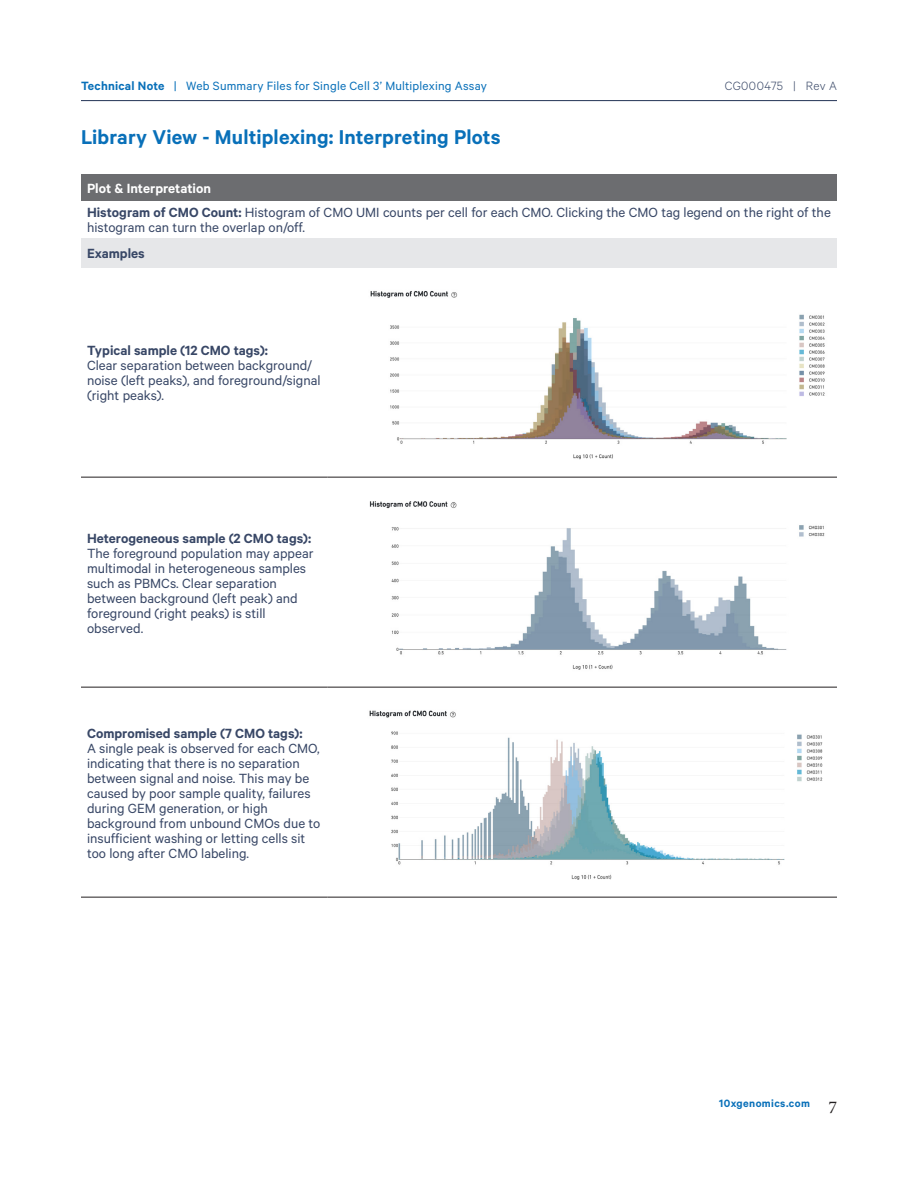
<style>
.page{position:relative;width:918px;height:1188px;background:#fff}
.page>*{position:absolute;margin:0;border:0;box-sizing:border-box;transform-origin:0 0}
.Section_Header{font:600 22.5px "Calibre";letter-spacing:.005em;color:#0970b9}
.t1{font:18px "Minion Pro";color:#231f20}
.Table_Body{font:15px/15px "Calibre";color:#384766}
.Table_header{font:600 15px "Calibre";color:#fff}
.Table_subheader{font:600 15px "Calibre";color:#384766}
.t2{font:13.5px "Calibre";letter-spacing:.015em;color:#0970b9}
.t3{font:300 13.5px "Calibre";letter-spacing:.025em;color:#384766}
.t4{font:600 12px "Calibre";letter-spacing:.035em;color:#0970b9}
.s1{font-weight:600}
</style>
<div class="page">
<hr style="left:81px;top:100px;width:756px;height:1px;background:#384766">
<div style="left:81px;top:174px;width:756px;height:27px;background:#6c6d70"></div>
<div style="left:81px;top:238px;width:756px;height:29px;background:#e6e7e9"></div>
<hr style="left:81px;top:477px;width:246px;height:1px;background:#231f20">
<hr style="left:327px;top:477px;width:510px;height:1px;background:#231f20">
<hr style="left:81px;top:687px;width:246px;height:1px;background:#231f20">
<hr style="left:327px;top:687px;width:510px;height:1px;background:#231f20">
<hr style="left:81px;top:897px;width:246px;height:1px;background:#231f20">
<hr style="left:327px;top:897px;width:510px;height:1px;background:#231f20">
<img style="left:370px;top:291px;width:455px;height:169px">
<img style="left:369px;top:501px;width:456px;height:169px">
<img style="left:369px;top:710px;width:454px;height:169px">
<p class="t2" style="left:81px;top:78px;width:408px"><span class="s1">Technical Note</span> | Web Summary Files for Single Cell 3’ Multiplexing Assay</p>
<p class="t3" style="left:725px;top:78px;width:114px">CG000475 | Rev A</p>
<p class="Section_Header" style="left:81px;top:124px;width:421px">Library View - Multiplexing: Interpreting Plots</p>
<p class="Table_header" style="left:87px;top:180px;width:125px">Plot &amp; Interpretation</p>
<p class="Table_Body" style="left:87px;top:204px;width:745px"><span class="s1">Histogram of CMO Count:</span> Histogram of CMO UMI counts per cell for each CMO. Clicking the CMO tag legend on the right of the histogram can turn the overlap on/off.</p>
<p class="Table_subheader" style="left:87px;top:245px;width:59px">Examples</p>
<p class="Table_Body" style="left:87px;top:343px;width:235px"><span class="s1">Typical sample (12 CMO tags):<br></span>Clear separation between background/ noise (left peaks), and foreground/signal (right peaks).</p>
<p class="Table_Body" style="left:87px;top:530px;width:228px"><span class="s1">Heterogeneous sample (2 CMO tags):<br></span>The foreground population may appear multimodal in heterogeneous samples such as PBMCs. Clear separation between background (left peak) and foreground (right peaks) is still observed.</p>
<p class="Table_Body" style="left:87px;top:725px;width:235px"><span class="s1">Compromised sample (7 CMO tags):<br></span>A single peak is observed for each CMO, indicating that there is no separation between signal and noise. This may be caused by poor sample quality, failures during GEM generation, or high background from unbound CMOs due to insufficient washing or letting cells sit too long after CMO labeling.</p>
<p class="t4" style="left:719px;top:1096px;width:92px">10xgenomics.com</p>
<p class="t1" style="left:828px;top:1095px;width:10px">7</p>
</div>
